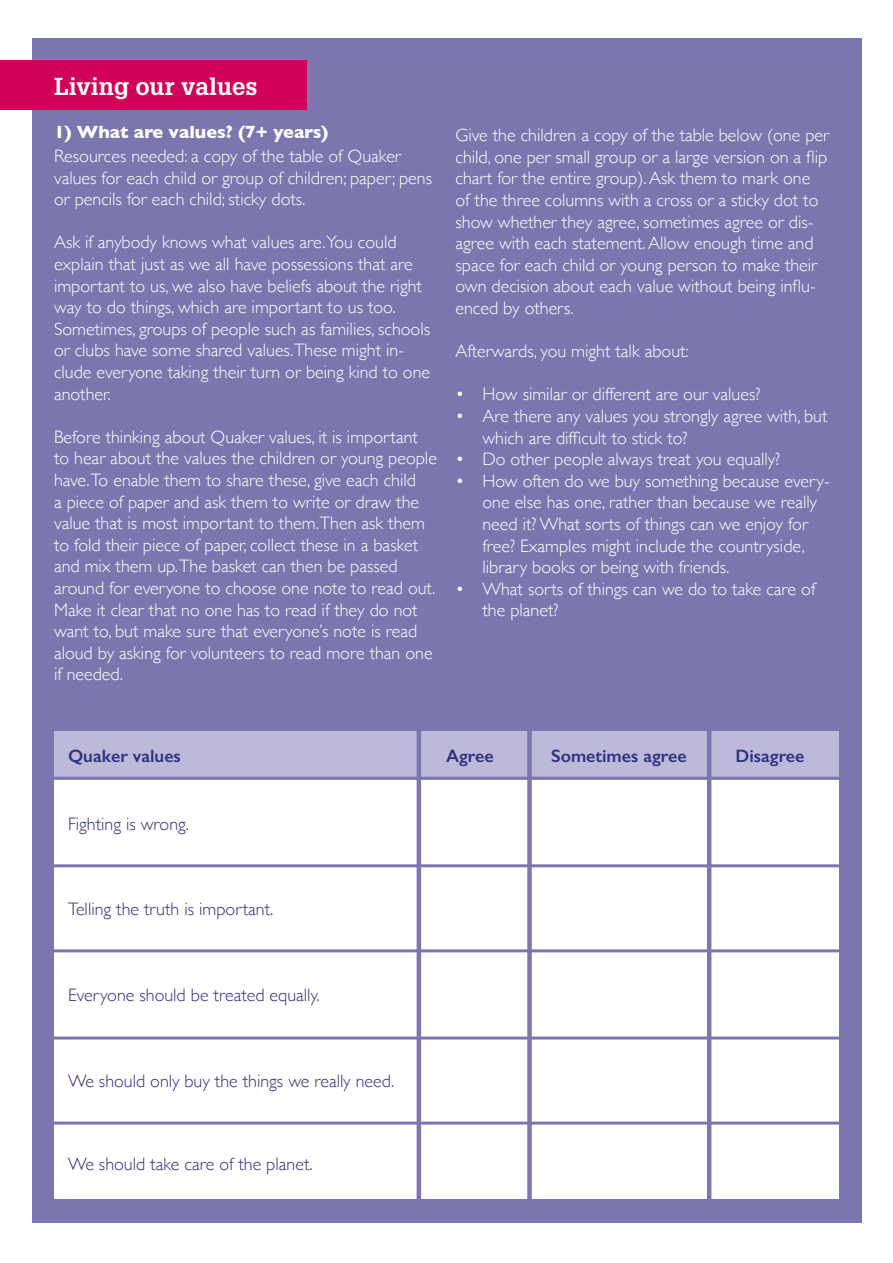
<style>
.page{position:relative;width:893px;height:1263px;background:#fff}
.page>*{position:absolute;margin:0;border:0;box-sizing:border-box;transform-origin:0 0}
.t1{font:700 24px "Glypha";color:#fff}
.t2{font:300 18px/21.6px "Gill Sans";color:#fff}
.t3{font:300 18px "Gill Sans";color:#2e3281}
.t4{font:600 18px "Gill Sans";color:#2e3281}
.t5{font:700 18px "Gill Sans";color:#fff}
</style>
<div class="page">
<div style="left:32px;top:38px;width:829px;height:1184px;background:#7c76af"></div>
<div style="left:54px;top:733px;width:785px;height:466px;background:#fff"></div>
<div style="left:54px;top:731px;width:785px;height:49px;background:#bdb9d9"></div>
<hr style="left:417px;top:723px;width:4px;height:486px;background:#7c76af">
<div style="left:527px;top:723px;width:5px;height:486px;background:#7c76af"></div>
<hr style="left:707px;top:727px;width:4px;height:482px;background:#7c76af">
<hr style="left:47px;top:777px;width:799px;height:3px;background:#7c76af">
<hr style="left:54px;top:864px;width:799px;height:3px;background:#7c76af">
<hr style="left:54px;top:949px;width:799px;height:3px;background:#7c76af">
<div style="left:0;top:61px;width:306px;height:49px;background:#d10058"></div>
<hr style="left:54px;top:1036px;width:799px;height:3px;background:#7c76af">
<hr style="left:54px;top:1121px;width:799px;height:3px;background:#7c76af">
<h1 class="t1" style="left:54px;top:71px;width:205px">Living our values</h1>
<p class="t5" style="left:54px;top:118px;width:276px">1) What are values? (7+ years)</p>
<p class="t2" style="left:54px;top:144px;width:380px">Resources needed: a copy of the table of Quaker values for each child or group of children; paper; pens or pencils for each child; sticky dots.</p>
<p class="t2" style="left:54px;top:231px;width:378px">Ask if anybody knows what values are.You could explain that just as we all have possessions that are important to us, we also have beliefs about the right way to do things, which are important to us too.<br>Sometimes, groups of people such as families, schools or clubs have some shared values.These might in&shy;clude everyone taking their turn or being kind to one another.</p>
<p class="t2" style="left:54px;top:425px;width:384px">Before thinking about Quaker values, it is important to hear about the values the children or young people have.To enable them to share these, give each child<br>a piece of paper and ask them to write or draw the value that is most important to them.Then ask them to fold their piece of paper, collect these in a basket and mix them up.The basket can then be passed around for everyone to choose one note to read out.<br>Make it clear that no one has to read if they do not want to, but make sure that everyone’s note is read aloud by asking for volunteers to read more than one if needed.</p>
<p class="t2" style="left:455px;top:124px;width:375px">Give the children a copy of the table below (one per child, one per small group or a large version on a flip chart for the entire group). Ask them to mark one<br>of the three columns with a cross or a sticky dot to show whether they agree, sometimes agree or dis&shy;agree with each statement. Allow enough time and space for each child or young person to make their own decision about each value without being influ&shy;enced by others.</p>
<p class="t2" style="left:455px;top:340px;width:235px">Afterwards, you might talk about:</p>
<p class="t2" style="left:455px;top:383px;width:306px">• How similar or different are our values?</p>
<p class="t2" style="left:482px;top:404px;width:346px;text-indent:-27px">• Are there any values you strongly agree with, but which are difficult to stick to?</p>
<p class="t2" style="left:455px;top:448px;width:326px">• Do other people always treat you equally?</p>
<p class="t2" style="left:482px;top:469px;width:349px;text-indent:-27px">• How often do we buy something because every&shy;one else has one, rather than because we really need it? What sorts of things can we enjoy for free? Examples might include the countryside, library books or being with friends.</p>
<p class="t2" style="left:482px;top:577px;width:334px;text-indent:-27px">• What sorts of things can we do to take care of the planet?</p>
<p class="t4" style="left:68px;top:744px;width:114px">Quaker values</p>
<p class="t4" style="left:446px;top:744px;width:49px">Agree</p>
<p class="t4" style="left:551px;top:744px;width:137px">Sometimes agree</p>
<p class="t4" style="left:736px;top:744px;width:70px">Disagree</p>
<p class="t3" style="left:68px;top:810px;width:123px">Fighting is wrong.</p>
<p class="t3" style="left:68px;top:895px;width:207px">Telling the truth is important.</p>
<p class="t3" style="left:68px;top:981px;width:253px">Everyone should be treated equally.</p>
<p class="t3" style="left:68px;top:1067px;width:328px">We should only buy the things we really need.</p>
<p class="t3" style="left:68px;top:1150px;width:246px">We should take care of the planet.</p>
</div>
